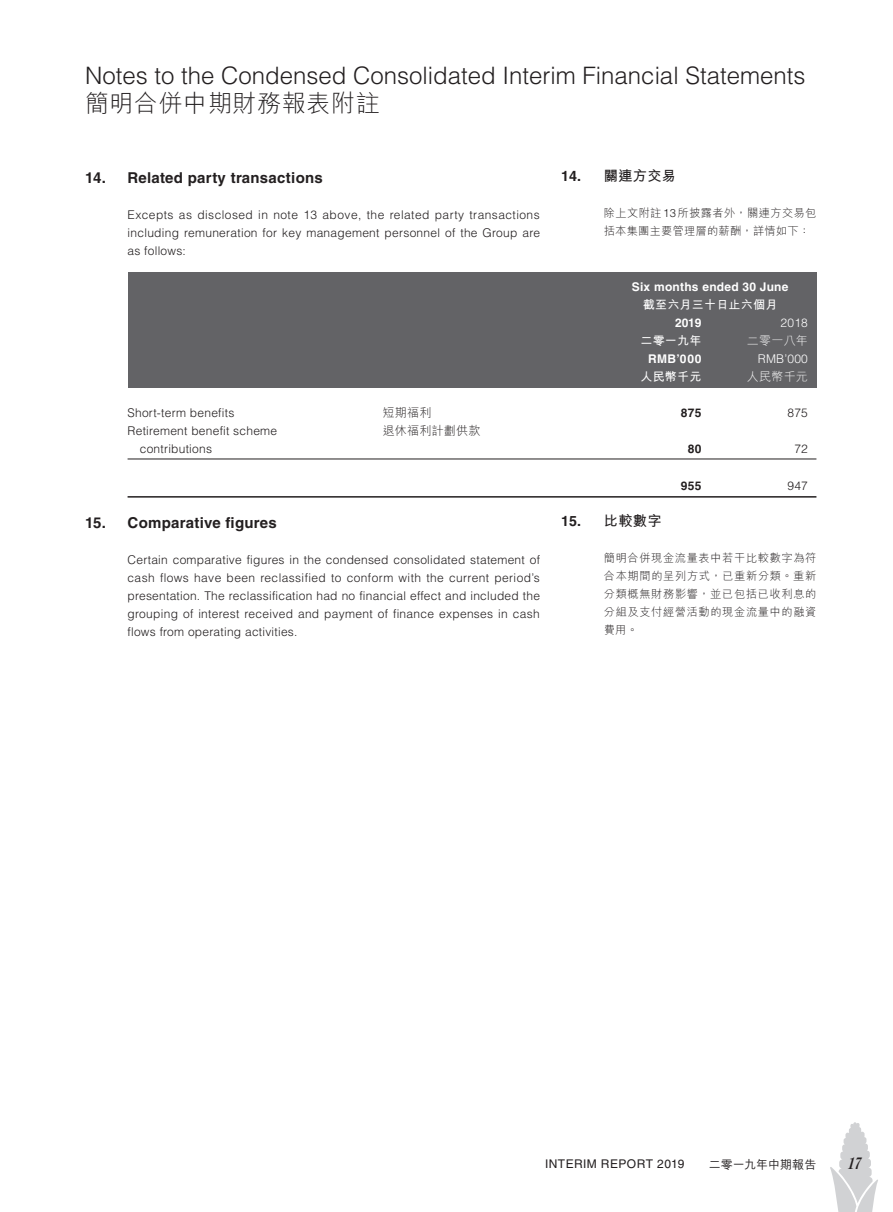
<style>
.page{position:relative;width:893px;height:1212px;background:#fff}
.page>*{position:absolute;margin:0;border:0;box-sizing:border-box;transform-origin:0 0}
.t1{font:300 24px "Helvetica LT Std";color:#231f20}
.t2{font:300 24px "M Hei HK";letter-spacing:.025em;color:#231f20}
.t3{font:italic 15.75px "Caslon 3 LT Std";color:#231f20;scale:.95 1}
.Subhead_1_e{font:700 15px "Helvetica LT Std";letter-spacing:.02em;color:#231f20}
.Subhead_1_c{font:700 14.25px "M Hei HK";letter-spacing:.02em;color:#231f20}
.body_e{font:300 12px/18px "Helvetica LT Std";letter-spacing:.025em;color:#231f20;text-align:justify}
.Table_2_Colume{font:300 12px "Helvetica LT Std";letter-spacing:.02em;color:#231f20}
.Table_2_Colume-2{font:700 12px "Helvetica LT Std";letter-spacing:.02em;color:#fff}
.Table_2_Colume-3{font:700 12px "M Hei HK";letter-spacing:.02em;color:#fff}
.t4{font:12px "Helvetica LT Std";letter-spacing:.035em;color:#231f20}
.Table_2_Colume-4{font:300 12px "M Hei HK";letter-spacing:.02em;color:#231f20}
.Table_2_Colume-5{font:300 12px "Helvetica LT Std";letter-spacing:.02em;color:#fff}
.Table_2_Colume-6{font:300 12px "M Hei HK";letter-spacing:.02em;color:#fff}
.t5{font:500 12px "M Hei HK";letter-spacing:.005em;color:#231f20}
.Table_2_Colume-7{font:700 12px "Helvetica LT Std";letter-spacing:.02em;color:#231f20}
.body_c{font:300 11.25px/18px "M Hei HK";letter-spacing:.055em;color:#231f20;text-align:justify}
.body_c-2{font:300 11.25px/18px "M Hei HK";letter-spacing:.02em;color:#231f20}
.s1{font-family:"Helvetica LT Std"}
</style>
<div class="page">
<svg style="left:830px;top:1122px;width:48px;height:90px"></svg>
<div style="left:128px;top:273px;width:688px;height:115px;background:#636366"></div>
<hr style="left:128px;top:459px;width:688px;height:1px;background:#231f20">
<hr style="left:128px;top:496px;width:688px;height:2px;background:#231f20">
<h1 class="t1" style="left:85px;top:60px;width:722px">Notes to the Condensed Consolidated Interim Financial Statements</h1>
<h1 class="t2" style="left:85px;top:91px;width:296px">簡明合併中期財務報表附註</h1>
<p class="Subhead_1_e" style="left:85px;top:168px;width:239px">14. Related party transactions</p>
<p class="body_e" style="left:128px;top:205px;width:414px">Excepts as disclosed in note 13 above, the related party transactions including remuneration for key management personnel of the Group are as follows:</p>
<p class="Subhead_1_c" style="left:561px;top:166px;width:116px"><span class="s1">14.</span> 關連方交易</p>
<p class="body_c-2" style="left:604px;top:204px;width:214px">除上文附註<span class="s1">13</span>所披露者外，關連方交易包括本集團主要管理層的薪酬，詳情如下：</p>
<p class="Table_2_Colume-2" style="left:632px;top:279px;width:158px">Six months ended 30 June</p>
<p class="Table_2_Colume-3" style="left:643px;top:295px;width:136px">截至六月三十日止六個月</p>
<p class="Table_2_Colume-2" style="left:675px;top:315px;width:28px">2019</p>
<p class="Table_2_Colume-5" style="left:780px;top:315px;width:29px">2018</p>
<p class="Table_2_Colume-3" style="left:640px;top:331px;width:62px">二零一九年</p>
<p class="Table_2_Colume-6" style="left:747px;top:334px;width:62px">二零一八年</p>
<p class="Table_2_Colume-2" style="left:648px;top:351px;width:55px">RMB’000</p>
<p class="Table_2_Colume-5" style="left:758px;top:351px;width:52px">RMB’000</p>
<p class="Table_2_Colume-3" style="left:640px;top:367px;width:62px">人民幣千元</p>
<p class="Table_2_Colume-6" style="left:747px;top:370px;width:62px">人民幣千元</p>
<p class="Table_2_Colume" style="left:128px;top:405px;width:108px">Short-term benefits</p>
<p class="Table_2_Colume-4" style="left:383px;top:406px;width:50px">短期福利</p>
<p class="Table_2_Colume-7" style="left:681px;top:405px;width:22px">875</p>
<p class="Table_2_Colume" style="left:787px;top:405px;width:22px">875</p>
<p class="Table_2_Colume" style="left:128px;top:423px;width:151px">Retirement benefit scheme</p>
<p class="Table_2_Colume-4" style="left:383px;top:424px;width:99px">退休福利計劃供款</p>
<p class="Table_2_Colume" style="left:140px;top:441px;width:74px">contributions</p>
<p class="Table_2_Colume-7" style="left:688px;top:441px;width:15px">80</p>
<p class="Table_2_Colume" style="left:794px;top:441px;width:15px">72</p>
<p class="Table_2_Colume-7" style="left:681px;top:478px;width:22px">955</p>
<p class="Table_2_Colume" style="left:787px;top:478px;width:22px">947</p>
<p class="Subhead_1_e" style="left:85px;top:513px;width:193px">15. Comparative figures</p>
<p class="body_e" style="left:128px;top:550px;width:414px">Certain comparative figures in the condensed consolidated statement of cash flows have been reclassified to conform with the current period’s presentation. The reclassification had no financial effect and included the grouping of interest received and payment of finance expenses in cash flows from operating activities.</p>
<p class="Subhead_1_c" style="left:561px;top:511px;width:102px"><span class="s1">15.</span> 比較數字</p>
<p class="body_c" style="left:604px;top:549px;width:214px">簡明合併現金流量表中若干比較數字為符合本期間的呈列方式，已重新分類。重新分類概無財務影響，並已包括已收利息的分組及支付經營活動的現金流量中的融資費用。</p>
<p class="t4" style="left:545px;top:1157px;width:141px">INTERIM REPORT 2019</p>
<p class="t5" style="left:709px;top:1155px;width:109px">二零一九年中期報告</p>
<h2 class="t3" style="left:847px;top:1154px;width:17px">17</h2>
</div>
